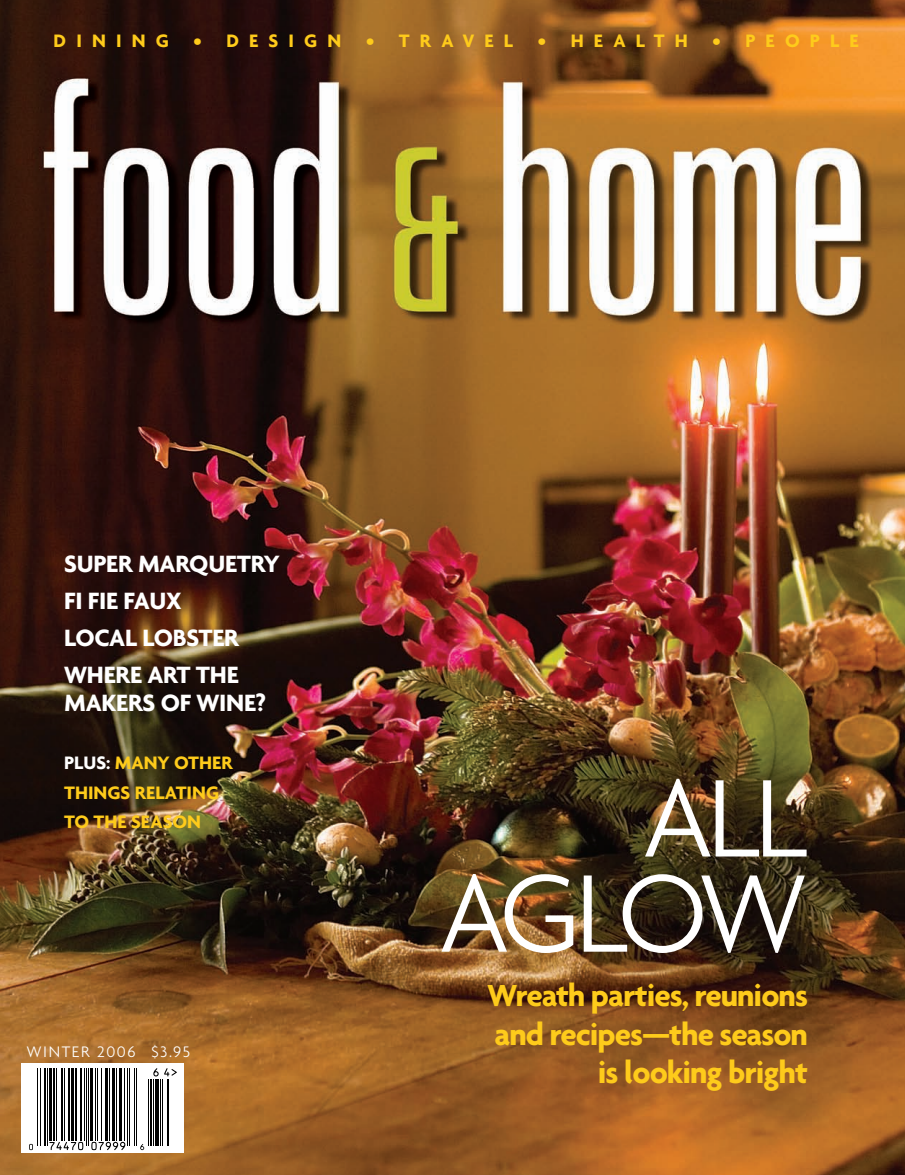
<style>
.page{position:relative;width:905px;height:1175px;background:#fff}
.page>*{position:absolute;margin:0;border:0;box-sizing:border-box;transform-origin:0 0}
.t1{font:300 119.4px/95.1px "Agenda";letter-spacing:-.065em;color:#fff;text-align:right}
.t2{font:700 33px/38.4px "Agenda";letter-spacing:-.03em;color:#fecb1b;text-align:right}
.t3{font:700 25.5px/36.9px "Agenda";letter-spacing:-.01em;color:#fff}
.t4{font:700 19.5px/29.4px "Agenda";color:#fecb1b}
.t5{font:300 16.5px "Agenda";letter-spacing:.095em;color:#fff}
.s1{color:#fff}
</style>
<div class="page">
<img style="left:0;top:0;width:904px;height:1174px">
<div style="left:21px;top:1063px;width:162px;height:90px;background:#fff"></div>
<svg style="left:140px;top:1144px;width:4px;height:6px"></svg>
<svg style="left:29px;top:1143px;width:4px;height:7px"></svg>
<svg style="left:49px;top:1141px;width:34px;height:9px"></svg>
<svg style="left:91px;top:1141px;width:34px;height:9px"></svg>
<hr style="left:37px;top:1067px;width:1px;height:78px;background:#000">
<hr style="left:40px;top:1067px;width:1px;height:78px;background:#000">
<hr style="left:44px;top:1067px;width:2px;height:78px;background:#000">
<hr style="left:47px;top:1067px;width:1px;height:78px;background:#000">
<hr style="left:49px;top:1067px;width:3px;height:73px;background:#000">
<hr style="left:53px;top:1067px;width:2px;height:73px;background:#000">
<hr style="left:56px;top:1067px;width:1px;height:73px;background:#000">
<hr style="left:61px;top:1067px;width:1px;height:73px;background:#000">
<hr style="left:64px;top:1067px;width:1px;height:73px;background:#000">
<hr style="left:68px;top:1067px;width:2px;height:73px;background:#000">
<hr style="left:71px;top:1067px;width:3px;height:73px;background:#000">
<hr style="left:75px;top:1067px;width:2px;height:73px;background:#000">
<hr style="left:81px;top:1067px;width:1px;height:73px;background:#000">
<hr style="left:84px;top:1067px;width:1px;height:73px;background:#000">
<hr style="left:86px;top:1067px;width:1px;height:78px;background:#000">
<hr style="left:88px;top:1067px;width:1px;height:78px;background:#000">
<hr style="left:90px;top:1067px;width:3px;height:73px;background:#000">
<hr style="left:95px;top:1067px;width:1px;height:73px;background:#000">
<hr style="left:97px;top:1067px;width:1px;height:73px;background:#000">
<hr style="left:102px;top:1067px;width:1px;height:73px;background:#000">
<hr style="left:105px;top:1067px;width:3px;height:73px;background:#000">
<hr style="left:109px;top:1067px;width:1px;height:73px;background:#000">
<hr style="left:112px;top:1067px;width:3px;height:73px;background:#000">
<hr style="left:116px;top:1067px;width:1px;height:73px;background:#000">
<hr style="left:119px;top:1067px;width:3px;height:73px;background:#000">
<hr style="left:124px;top:1067px;width:1px;height:73px;background:#000">
<hr style="left:127px;top:1067px;width:1px;height:78px;background:#000">
<hr style="left:129px;top:1067px;width:1px;height:78px;background:#000">
<hr style="left:134px;top:1067px;width:1px;height:78px;background:#000">
<hr style="left:136px;top:1067px;width:1px;height:78px;background:#000">
<hr style="left:148px;top:1078px;width:1px;height:67px;background:#000">
<hr style="left:150px;top:1078px;width:2px;height:67px;background:#000">
<hr style="left:153px;top:1078px;width:1px;height:67px;background:#000">
<hr style="left:155px;top:1078px;width:4px;height:67px;background:#000">
<hr style="left:160px;top:1078px;width:1px;height:67px;background:#000">
<hr style="left:162px;top:1078px;width:1px;height:67px;background:#000">
<hr style="left:167px;top:1078px;width:1px;height:67px;background:#000">
<svg style="left:153px;top:1068px;width:24px;height:8px"></svg>
<p class="t4" style="left:54px;top:26px;width:117px">DINING</p>
<p class="t4" style="left:193px;top:26px;width:149px">• DESIGN</p>
<p class="t4" style="left:366px;top:26px;width:149px">• TRAVEL</p>
<p class="t4" style="left:538px;top:26px;width:151px">• HEALTH</p>
<p class="t4" style="left:712px;top:26px;width:148px">• PEOPLE</p>
<p class="t3" style="left:64px;top:544px;width:217px">SUPER MARQUETRY<br>FI FIE FAUX<br>LOCAL LOBSTER<br>WHERE ART THE</p>
<p class="t3" style="left:64px;top:683px;width:204px">MAKERS OF WINE?</p>
<p class="t4" style="left:64px;top:748px;width:170px"><span class="s1">PLUS:</span> MANY OTHER<br>THINGS RELATING<br>TO THE SEASON</p>
<p class="t5" style="left:27px;top:1042px;width:165px">WINTER 2006 $3.95</p>
<p class="t1" style="left:438px;top:768px;width:371px">ALL<br>AGLOW</p>
<p class="t2" style="left:487px;top:975px;width:322px">Wreath parties, reunions and recipes—the season is looking bright</p>
</div>
